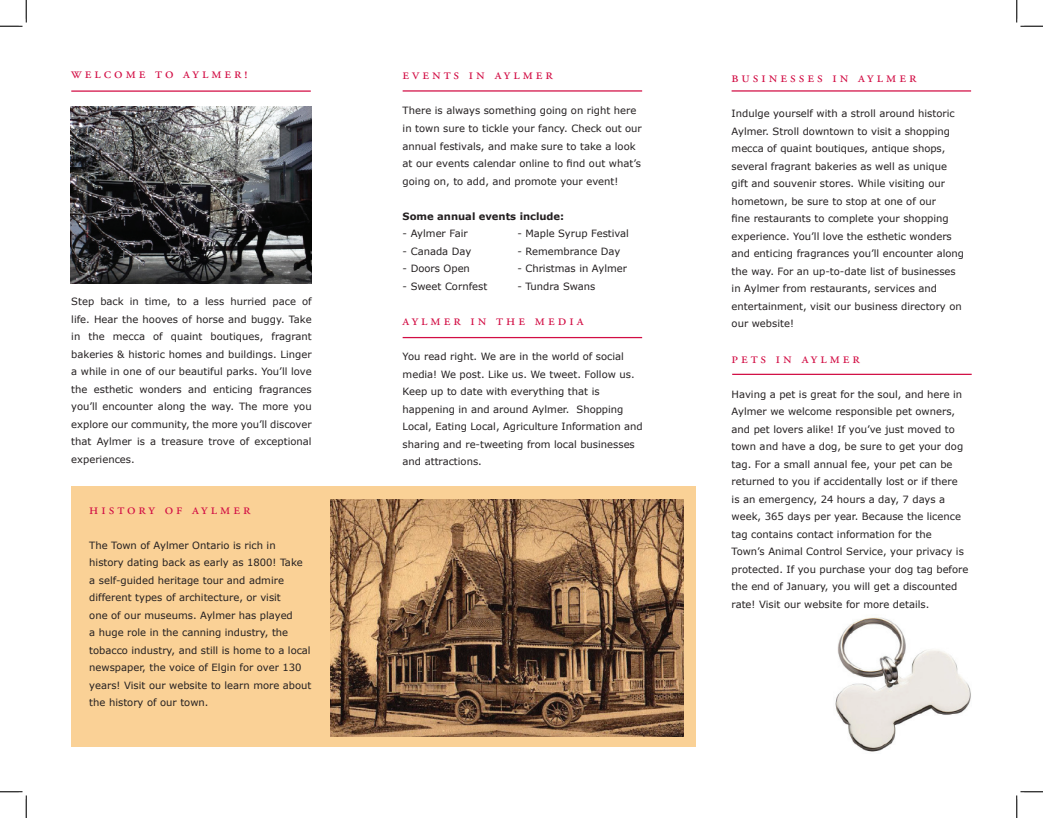
<style>
.page{position:relative;width:1043px;height:818px;background:#fff}
.page>*{position:absolute;margin:0;border:0;box-sizing:border-box;transform-origin:0 0}
.t1{font:15px "Adobe Garamond Pro";letter-spacing:.2em;color:#d20d44}
.t2{font:10px/17.5px "Verdana";color:#231f20}
.t3{font:700 10px "Verdana";color:#231f20}
</style>
<div class="page">
<div style="left:71px;top:486px;width:625px;height:260px;background:#fad196"></div>
<hr style="left:71px;top:90px;width:240px;height:2px;background:#d20d44">
<img style="left:70px;top:107px;width:241px;height:176px">
<img style="left:330px;top:499px;width:353px;height:237px">
<hr style="left:402px;top:90px;width:240px;height:2px;background:#d20d44">
<hr style="left:402px;top:337px;width:240px;height:1px;background:#d20d44">
<hr style="left:731px;top:90px;width:240px;height:2px;background:#d20d44">
<img style="left:835px;top:617px;width:136px;height:135px">
<hr style="left:732px;top:373px;width:239px;height:2px;background:#d20d44">
<svg style="left:0;top:0;width:27px;height:27px"></svg>
<svg style="left:0;top:791px;width:27px;height:27px"></svg>
<svg style="left:1016px;top:0;width:26px;height:27px"></svg>
<svg style="left:1016px;top:791px;width:26px;height:27px"></svg>
<h1 class="t1" style="left:71px;top:64px;width:178px">welcome to aylmer!</h1>
<p class="t2" style="left:71px;top:292px;width:242px;text-align:justify">Step back in time, to a less hurried pace of life. Hear the hooves of horse and buggy. Take in the mecca of quaint boutiques, fragrant bakeries &amp; historic homes and buildings. Linger a while in one of our beautiful parks. You’ll love the esthetic wonders and enticing fragrances you’ll encounter along the way. The more you explore our community, the more you’ll discover that Aylmer is a treasure trove of exceptional experiences.</p>
<h1 class="t1" style="left:89px;top:499px;width:163px">history of aylmer</h1>
<p class="t2" style="left:89px;top:536px;width:224px">The Town of Aylmer Ontario is rich in history dating back as early as 1800! Take<br>a self-guided heritage tour and admire different types of architecture, or visit<br>one of our museums. Aylmer has played<br>a huge role in the canning industry, the tobacco industry, and still is home to a local newspaper, the voice of Elgin for over 130 years! Visit our website to learn more about the history of our town.</p>
<h1 class="t1" style="left:402px;top:66px;width:152px">events in aylmer</h1>
<p class="t2" style="left:402px;top:102px;width:241px">There is always something going on right here in town sure to tickle your fancy. Check out our annual festivals, and make sure to take a look at our events calendar online to find out what’s going on, to add, and promote your event!</p>
<p class="t3" style="left:402px;top:209px;width:163px">Some annual events include:</p>
<p class="t2" style="left:402px;top:224px;width:67px">- Aylmer Fair</p>
<p class="t2" style="left:517px;top:224px;width:113px">- Maple Syrup Festival</p>
<p class="t2" style="left:402px;top:242px;width:70px">- Canada Day</p>
<p class="t2" style="left:517px;top:242px;width:104px">- Remembrance Day</p>
<p class="t2" style="left:402px;top:259px;width:69px">- Doors Open</p>
<p class="t2" style="left:517px;top:259px;width:111px">- Christmas in Aylmer</p>
<p class="t2" style="left:402px;top:277px;width:86px">- Sweet Cornfest</p>
<p class="t2" style="left:517px;top:277px;width:80px">- Tundra Swans</p>
<h1 class="t1" style="left:402px;top:311px;width:182px">aylmer in the media</h1>
<p class="t2" style="left:402px;top:347px;width:241px">You read right. We are in the world of social media! We post. Like us. We tweet. Follow us.<br>Keep up to date with everything that is happening in and around Aylmer. Shopping Local, Eating Local, Agriculture Information and sharing and re-tweeting from local businesses and attractions.</p>
<h1 class="t1" style="left:731px;top:68px;width:186px">businesses in aylmer</h1>
<p class="t2" style="left:731px;top:104px;width:234px">Indulge yourself with a stroll around historic Aylmer. Stroll downtown to visit a shopping mecca of quaint boutiques, antique shops, several fragrant bakeries as well as unique gift and souvenir stores. While visiting our hometown, be sure to stop at one of our<br>fine restaurants to complete your shopping experience. You’ll love the esthetic wonders and enticing fragrances you’ll encounter along the way. For an up-to-date list of businesses in Aylmer from restaurants, services and entertainment, visit our business directory on our website!</p>
<h1 class="t1" style="left:731px;top:349px;width:130px">pets in aylmer</h1>
<p class="t2" style="left:731px;top:385px;width:238px">Having a pet is great for the soul, and here in Aylmer we welcome responsible pet owners, and pet lovers alike! If you’ve just moved to town and have a dog, be sure to get your dog tag. For a small annual fee, your pet can be returned to you if accidentally lost or if there<br>is an emergency, 24 hours a day, 7 days a week, 365 days per year. Because the licence tag contains contact information for the<br>Town’s Animal Control Service, your privacy is protected. If you purchase your dog tag before the end of January, you will get a discounted rate! Visit our website for more details.</p>
</div>
